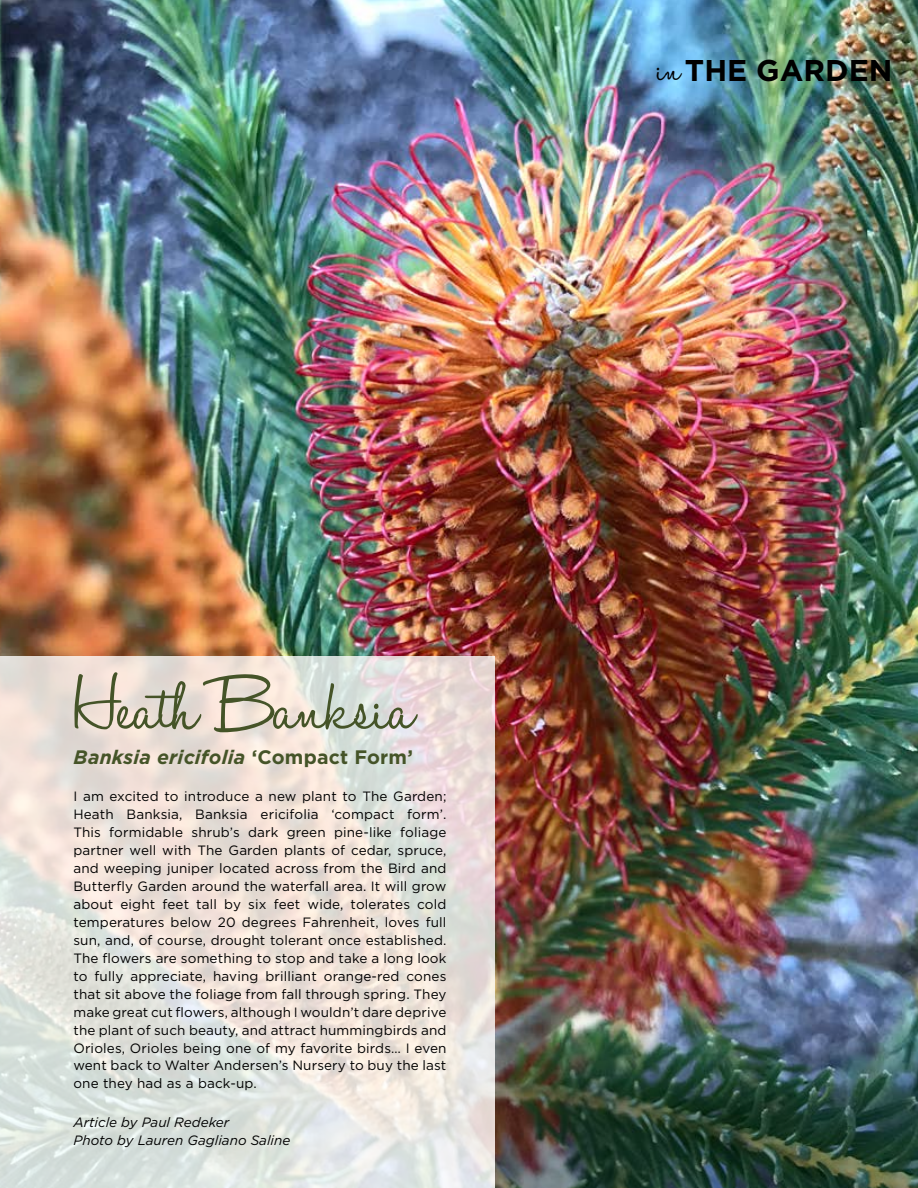
<style>
.page{position:relative;width:918px;height:1188px;background:#fff}
.page>*{position:absolute;margin:0;border:0;box-sizing:border-box;transform-origin:0 0}
.t1{font:86.85px "Halo Handletter";letter-spacing:-.02em;color:#455428}
.t2{font:700 30px "Gotham";color:#000}
.t3{font:italic 700 19.5px "Gotham";letter-spacing:.01em;color:#455428}
.t4{font:13.5px/18px "Gotham";letter-spacing:.01em;color:#000;text-align:justify}
.t5{font:italic 13.5px/18px "Gotham";color:#000}
.s1{font-family:"Halo Handletter";font-weight:400;font-size:43.5px}
.s2{font-style:normal}
</style>
<div class="page">
<img style="left:0;top:0;width:918px;height:1022px">
<svg style="left:0;top:656px;width:495px;height:532px;background:#e7e1db"></svg>
<img style="left:495px;top:1022px;width:423px;height:166px">
<h2 class="t2" style="left:657px;top:53px;width:237px"><span class="s1">in</span>THE GARDEN</h2>
<h1 class="t1" style="left:73px;top:660px;width:343px">Heath Banksia</h1>
<h3 class="t3" style="left:73px;top:746px;width:341px">Banksia ericifolia <span class="s2">‘Compact Form’</span></h3>
<p class="t4" style="left:73px;top:787px;width:375px">I am excited to introduce a new plant to The Garden; Heath Banksia, Banksia ericifolia ‘compact form’.<br>This formidable shrub’s dark green pine-like foliage partner well with The Garden plants of cedar, spruce, and weeping juniper located across from the Bird and Butterfly Garden around the waterfall area. It will grow about eight feet tall by six feet wide, tolerates cold temperatures below 20 degrees Fahrenheit, loves full sun, and, of course, drought tolerant once established.<br>The flowers are something to stop and take a long look to fully appreciate, having brilliant orange-red cones that sit above the foliage from fall through spring. They make great cut flowers, although I wouldn’t dare deprive the plant of such beauty, and attract hummingbirds and Orioles, Orioles being one of my favorite birds… I even went back to Walter Andersen’s Nursery to buy the last one they had as a back-up.</p>
<p class="t5" style="left:73px;top:1113px;width:218px">Article by Paul Redeker<br>Photo by Lauren Gagliano Saline</p>
</div>
